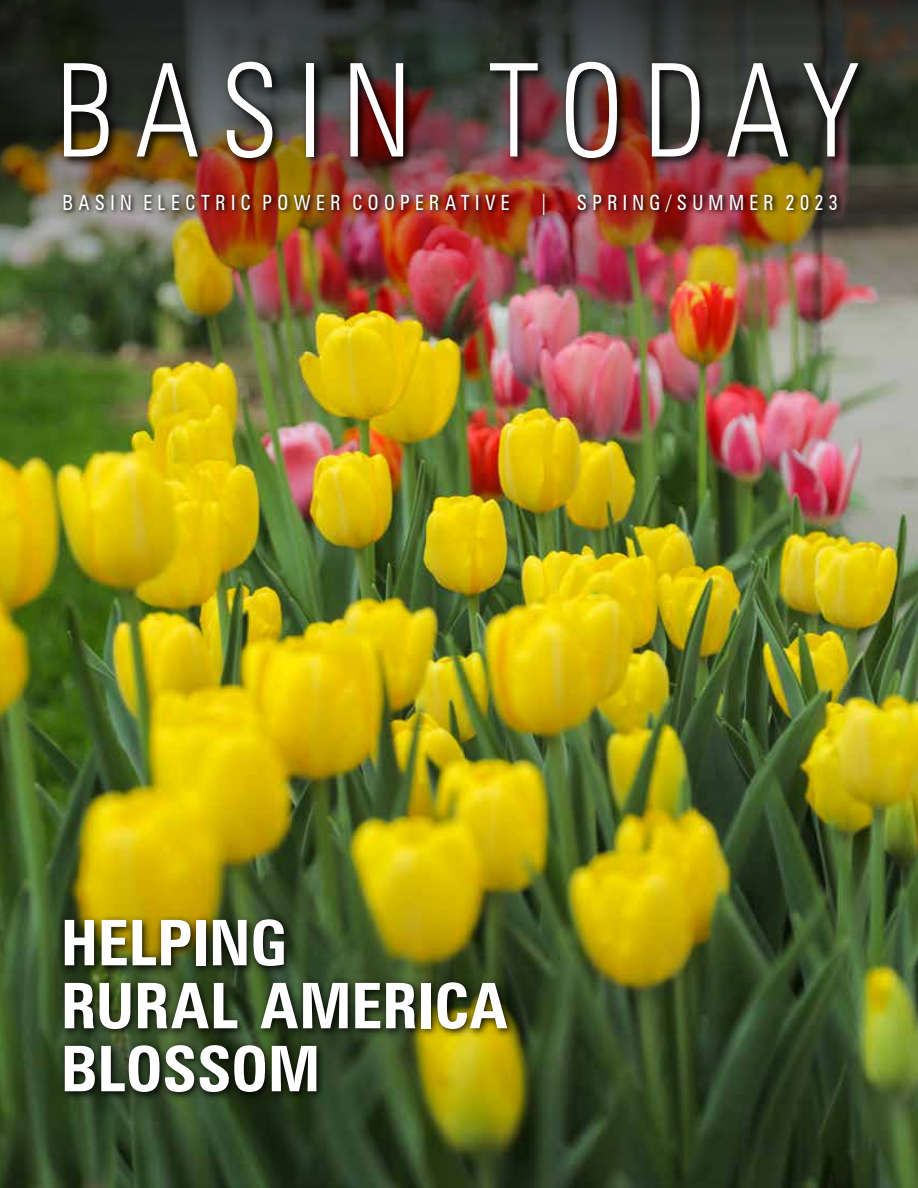
<style>
.page{position:relative;width:918px;height:1188px;background:#fff}
.page>*{position:absolute;margin:0;border:0;box-sizing:border-box;transform-origin:0 0}
.t1{font:300 condensed 129.45px "Zurich BT";letter-spacing:.175em;color:#fff;scale:.89 1}
.t2{font:700 condensed 63px/63px "Zurich BT";letter-spacing:-.01em;color:#fff}
.t3{font:condensed 21px "Zurich BT";letter-spacing:.285em;color:#fff;scale:.9 1}
</style>
<div class="page">
<img style="left:0;top:297px;width:918px;height:891px">
<img style="left:0;top:0;width:918px;height:297px">
<img style="left:61px;top:191px;width:782px;height:30px">
<img style="left:59px;top:57px;width:810px;height:113px">
<svg style="left:59px;top:913px;width:458px;height:189px;background:#3f4916"></svg>
<h1 class="t1" style="left:56px;top:32px;width:902px">BASIN TODAY</h1>
<p class="t3" style="left:63px;top:190px;width:498px">BASIN ELECTRIC POWER COOPERATIVE</p>
<p class="t3" style="left:539px;top:190px;width:12px">|</p>
<p class="t3" style="left:577px;top:190px;width:291px">SPRING/SUMMER 2023</p>
<h2 class="t2" style="left:61px;top:911px;width:449px">HELPING<br>RURAL AMERICA<br>BLOSSOM</h2>
</div>
